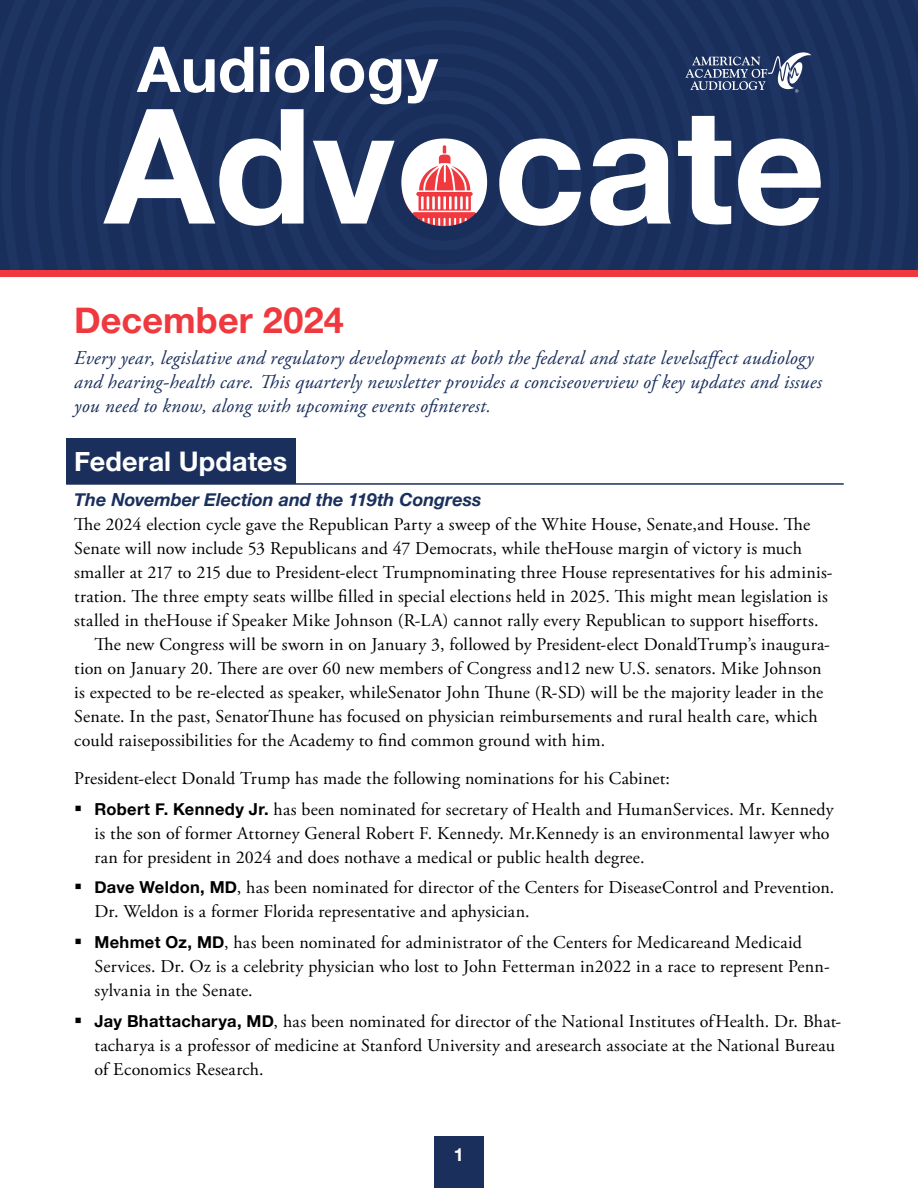
<style>
.page{position:relative;width:918px;height:1188px;background:#fff}
.page>*{position:absolute;margin:0;border:0;box-sizing:border-box;transform-origin:0 0}
.t1{font:700 36px "Helvetica Neue";color:#f0393e}
.t2{font:700 27px "Helvetica Neue";letter-spacing:.005em;color:#fff}
.t3{font:italic 19.5px/24px "Adobe Garamond Pro";letter-spacing:.01em;color:#1a2f5c}
.t4{font:18px/24px "Adobe Garamond Pro";letter-spacing:.01em;color:#000}
.t5{font:italic 700 18px "Helvetica Neue";letter-spacing:-.005em;color:#1a2f5c}
.t6{font:700 18px "Helvetica Neue";color:#fff}
.s1{font-family:"Helvetica Neue";font-weight:700;font-size:16.5px}
</style>
<div class="page">
<div style="left:434px;top:1136px;width:50px;height:52px;background:#1a2f5c"></div>
<svg style="left:0;top:0;width:909px;height:270px"></svg>
<svg style="left:2px;top:0;width:884px;height:270px"></svg>
<svg style="left:25px;top:0;width:837px;height:270px"></svg>
<svg style="left:48px;top:0;width:791px;height:270px"></svg>
<svg style="left:72px;top:0;width:744px;height:270px"></svg>
<svg style="left:95px;top:0;width:697px;height:270px"></svg>
<svg style="left:118px;top:0;width:651px;height:270px"></svg>
<svg style="left:142px;top:0;width:604px;height:270px"></svg>
<svg style="left:165px;top:0;width:557px;height:270px"></svg>
<svg style="left:189px;top:0;width:510px;height:270px"></svg>
<svg style="left:212px;top:0;width:463px;height:270px"></svg>
<svg style="left:235px;top:0;width:417px;height:270px"></svg>
<svg style="left:259px;top:0;width:370px;height:270px"></svg>
<svg style="left:282px;top:20px;width:323px;height:250px"></svg>
<svg style="left:305px;top:44px;width:277px;height:226px"></svg>
<svg style="left:329px;top:67px;width:230px;height:203px"></svg>
<div style="left:357px;top:95px;width:173px;height:174px;background:#192e5a;border-radius:50%"></div>
<div style="left:352px;top:91px;width:183px;height:183px;border:9px solid #fff;border-radius:50%"></div>
<div style="left:375px;top:114px;width:137px;height:136px;border:9px solid #fff;border-radius:50%"></div>
<svg style="left:685px;top:50px;width:126px;height:43px"></svg>
<svg style="left:137px;top:47px;width:116px;height:46px"></svg>
<svg style="left:260px;top:47px;width:9px;height:45px"></svg>
<svg style="left:275px;top:58px;width:34px;height:35px"></svg>
<div style="left:315px;top:47px;width:9px;height:45px;background:#fff"></div>
<svg style="left:330px;top:58px;width:108px;height:46px"></svg>
<div style="left:0;top:270px;width:918px;height:6px;background:#ef393e"></div>
<svg style="left:103px;top:109px;width:201px;height:117px"></svg>
<svg style="left:313px;top:141px;width:82px;height:83px"></svg>
<svg style="left:499px;top:138px;width:82px;height:88px"></svg>
<svg style="left:590px;top:138px;width:81px;height:88px"></svg>
<svg style="left:678px;top:116px;width:53px;height:109px"></svg>
<svg style="left:738px;top:138px;width:84px;height:88px"></svg>
<svg style="left:401px;top:138px;width:86px;height:88px"></svg>
<div style="left:66px;top:438px;width:229px;height:46px;background:#1a2f5c"></div>
<hr style="left:66px;top:483px;width:778px;height:2px;background:#1a2f5c">
<h1 class="t1" style="left:74px;top:292px;width:271px">December 2024</h1>
<p class="t3" style="left:74px;top:346px;width:749px">Every year, legislative and regulatory developments at both the federal and state levelsaffect audiology and hearing-health care. This quarterly newsletter provides a conciseoverview of key updates and issues you need to know, along with upcoming events ofinterest.</p>
<h2 class="t2" style="left:74px;top:441px;width:215px">Federal Updates</h2>
<p class="t5" style="left:74px;top:486px;width:409px">The November Election and the 119th Congress</p>
<p class="t4" style="left:74px;top:513px;width:737px">The 2024 election cycle gave the Republican Party a sweep of the White House, Senate,and House. The</p>
<p class="t4" style="left:74px;top:537px;width:729px">Senate will now include 53 Republicans and 47 Democrats, while theHouse margin of victory is much</p>
<p class="t4" style="left:74px;top:561px;width:760px">smaller at 217 to 215 due to President-elect Trumpnominating three House representatives for his adminis-</p>
<p class="t4" style="left:74px;top:585px;width:755px">tration. The three empty seats willbe filled in special elections held in 2025. This might mean legislation is</p>
<p class="t4" style="left:74px;top:609px;width:746px">stalled in theHouse if Speaker Mike Johnson (R-LA) cannot rally every Republican to support hisefforts.</p>
<p class="t4" style="left:94px;top:633px;width:737px">The new Congress will be sworn in on January 3, followed by President-elect DonaldTrump’s inaugura-</p>
<p class="t4" style="left:74px;top:657px;width:749px">tion on January 20. There are over 60 new members of Congress and12 new U.S. senators. Mike Johnson</p>
<p class="t4" style="left:74px;top:681px;width:751px">is expected to be re-elected as speaker, whileSenator John Thune (R-SD) will be the majority leader in the</p>
<p class="t4" style="left:74px;top:705px;width:745px">Senate. In the past, SenatorThune has focused on physician reimbursements and rural health care, which</p>
<p class="t4" style="left:74px;top:729px;width:533px">could raisepossibilities for the Academy to find common ground with him.</p>
<p class="t4" style="left:94px;top:763px;width:741px;line-height:30.8px;text-indent:-20px">President-elect Donald Trump has made the following nominations for his Cabinet:<br><span class="s1">Robert F. Kennedy Jr.</span> has been nominated for secretary of Health and HumanServices. Mr. Kennedy</p>
<p class="t4" style="left:95px;top:822px;width:737px">is the son of former Attorney General Robert F. Kennedy. Mr.Kennedy is an environmental lawyer who ran for president in 2024 and does nothave a medical or public health degree.</p>
<p class="t4" style="left:94px;top:876px;width:741px"><span class="s1">Dave Weldon, MD</span>, has been nominated for director of the Centers for DiseaseControl and Prevention.<br>Dr. Weldon is a former Florida representative and aphysician.</p>
<p class="t4" style="left:94px;top:931px;width:737px"><span class="s1">Mehmet Oz, MD</span>, has been nominated for administrator of the Centers for Medicareand Medicaid<br>Services. Dr. Oz is a celebrity physician who lost to John Fetterman in2022 in a race to represent Penn&shy;sylvania in the Senate.</p>
<p class="t4" style="left:94px;top:1010px;width:748px"><span class="s1">Jay Bhattacharya, MD</span>, has been nominated for director of the National Institutes ofHealth. Dr. Bhat&shy;tacharya is a professor of medicine at Stanford University and aresearch associate at the National Bureau of Economics Research.</p>
<p class="t6" style="left:454px;top:1140px;width:12px">1</p>
</div>
